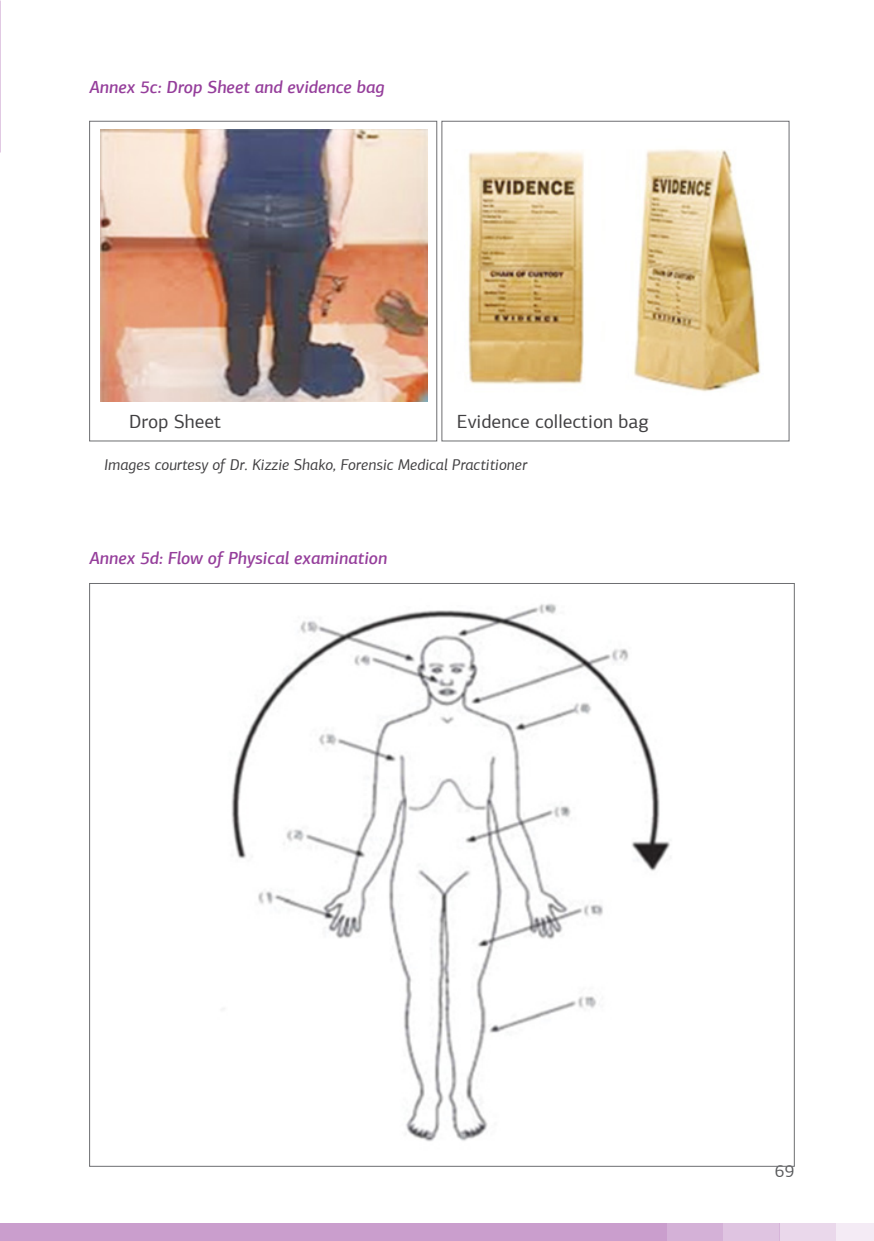
<style>
.page{position:relative;width:874px;height:1241px;background:#fff}
.page>*{position:absolute;margin:0;border:0;box-sizing:border-box;transform-origin:0 0}
.t1{font:19.07px "PF Agora Sans Pro";color:#414042}
.t2{font:italic 500 17.5px "PF Agora Sans Pro";color:#953e9b}
.t3{font:17.5px "PF Agora Sans Pro";color:#58595b}
.t4{font:italic 15.58px "PF Agora Sans Pro";color:#414042}
</style>
<div class="page">
<div style="left:835px;top:1223px;width:38px;height:17px;background:#f4ebf5"></div>
<div style="left:722px;top:1223px;width:57px;height:17px;background:#dfc4e1"></div>
<div style="left:779px;top:1223px;width:56px;height:17px;background:#ead8eb"></div>
<div style="left:665px;top:1223px;width:57px;height:17px;background:#d4b1d7"></div>
<div style="left:0;top:1223px;width:665px;height:17px;background:#ca9ecd"></div>
<div style="left:89px;top:121px;width:348px;height:320px;border:1px solid #6d6e71"></div>
<div style="left:441px;top:121px;width:347px;height:320px;border:1px solid #6d6e71"></div>
<img style="left:100px;top:130px;width:327px;height:271px">
<img style="left:468px;top:149px;width:293px;height:243px">
<img style="left:223px;top:603px;width:447px;height:539px">
<p class="t2" style="left:89px;top:76px;width:297px">Annex 5c: Drop Sheet and evidence bag</p>
<p class="t1" style="left:129px;top:410px;width:93px">Drop Sheet</p>
<p class="t1" style="left:456px;top:410px;width:194px">Evidence collection bag</p>
<p class="t4" style="left:104px;top:455px;width:424px">Images courtesy of Dr. Kizzie Shako, Forensic Medical Practitioner</p>
<p class="t2" style="left:89px;top:547px;width:299px">Annex 5d: Flow of Physical examination</p>
<p class="t3" style="left:774px;top:1160px;width:21px">69</p>
</div>
